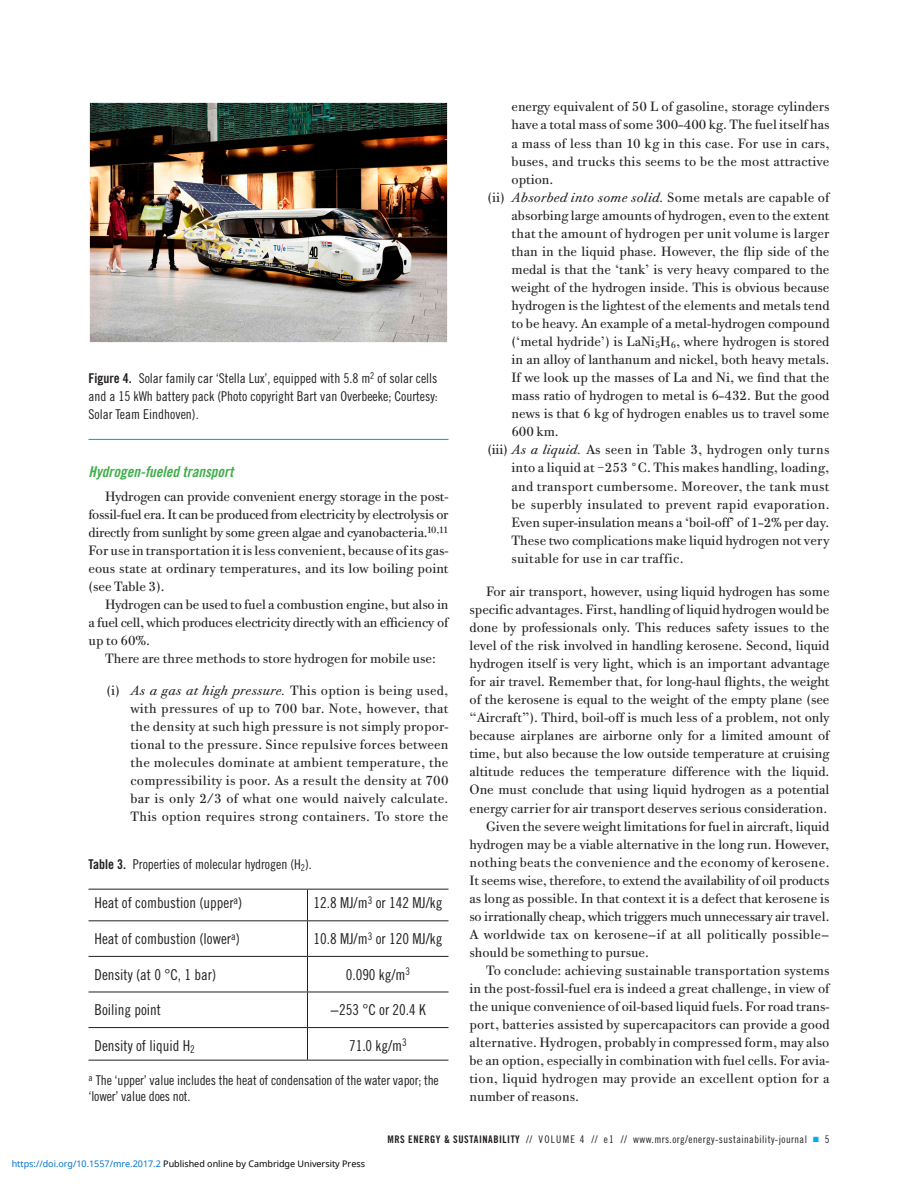
<style>
.page{position:relative;width:918px;height:1188px;background:#fff}
.page>*{position:absolute;margin:0;border:0;box-sizing:border-box;transform-origin:0 0}
.tbody{font:15px "Trade Gothic LT Std Cn 18";color:#231f20}
.section-b{font:15px "Trade Gothic LT Std Bd Cn 20 Obl";color:#40ae49}
.number-list1{font:13.5px/18px "Bodoni Twe ITC";letter-spacing:.01em;color:#231f20;text-align:justify}
.text_flush{font:13.5px/18px "Bodoni Twe ITC";color:#231f20;text-align:justify}
.text{font:13.5px/18px "Bodoni Twe ITC";color:#231f20;text-align:justify}
.figure-caption{font:13.5px/18px "Trade Gothic LT Std Cn 18";color:#231f20;text-align:justify}
.table-footnote{font:13.5px/16.5px "Trade Gothic LT Std Cn 18";letter-spacing:-.01em;color:#231f20}
.table-caption{font:13.5px "Trade Gothic LT Std Cn 18";color:#231f20}
.t1{font:10.5px "Trade Gothic LT Std Cn 18";letter-spacing:.04em;color:#231f20}
.t2{font:9px "Noto Sans";color:#000}
.s1{font-family:"Trade Gothic LT Std Bd Cn 20"}
.s2{font-style:italic}
.s3{color:#0172cf}
.s4{color:#00aeef}
</style>
<div class="page">
<hr style="left:88px;top:439px;width:360px;height:1px;background:#00aeef">
<img style="left:89px;top:102px;width:359px;height:240px">
<hr style="left:307px;top:890px;width:1px;height:30px;background:#231f20">
<hr style="left:88px;top:920px;width:220px;height:1px;background:#231f20">
<hr style="left:308px;top:920px;width:140px;height:1px;background:#231f20">
<hr style="left:307px;top:921px;width:1px;height:35px;background:#231f20">
<hr style="left:88px;top:956px;width:220px;height:1px;background:#231f20">
<hr style="left:308px;top:956px;width:140px;height:1px;background:#231f20">
<hr style="left:307px;top:957px;width:1px;height:35px;background:#231f20">
<hr style="left:88px;top:992px;width:220px;height:1px;background:#231f20">
<hr style="left:308px;top:992px;width:140px;height:1px;background:#231f20">
<hr style="left:307px;top:992px;width:1px;height:35px;background:#231f20">
<hr style="left:88px;top:1027px;width:220px;height:1px;background:#231f20">
<hr style="left:308px;top:1027px;width:140px;height:1px;background:#231f20">
<hr style="left:307px;top:1028px;width:1px;height:32px;background:#231f20">
<hr style="left:88px;top:1060px;width:220px;height:1px;background:#231f20">
<hr style="left:308px;top:1060px;width:140px;height:1px;background:#231f20">
<hr style="left:88px;top:889px;width:220px;height:1px;background:#231f20">
<hr style="left:308px;top:889px;width:140px;height:1px;background:#231f20">
<p class="figure-caption" style="left:88px;top:369px;width:351px"><span class="s1">Figure 4.</span> Solar family car ‘Stella Lux’, equipped with 5.8 m<sup>2</sup> of solar cells and a 15 kWh battery pack (Photo copyright Bart van Overbeeke; Courtesy:<br>Solar Team Eindhoven).</p>
<p class="section-b" style="left:88px;top:463px;width:146px">Hydrogen-fueled transport</p>
<p class="text_flush" style="left:88px;top:487px;width:362px;text-indent:16px">Hydrogen can provide convenient energy storage in the post&shy;fossil-fuel era. It can be produced from electricity by electrolysis or directly from sunlight by some green algae and cyanobacteria.<sup>10,11<br></sup>For use in transportation it is less convenient, because of its gas&shy;eous state at ordinary temperatures, and its low boiling point (see Table 3).</p>
<p class="text" style="left:88px;top:595px;width:362px;text-indent:16px">Hydrogen can be used to fuel a combustion engine, but also in a fuel cell, which produces electricity directly with an efficiency of up to 60%.</p>
<p class="text" style="left:105px;top:649px;width:332px">There are three methods to store hydrogen for mobile use:</p>
<p class="number-list1" style="left:130px;top:681px;width:320px;text-indent:-24px">(i) <span class="s2">As a gas at high pressure.</span> This option is being used, with pressures of up to 700 bar. Note, however, that the density at such high pressure is not simply propor&shy;tional to the pressure. Since repulsive forces between the molecules dominate at ambient temperature, the compressibility is poor. As a result the density at 700 bar is only 2/3 of what one would naively calculate.<br>This option requires strong containers. To store the</p>
<p class="table-caption" style="left:88px;top:856px;width:225px"><span class="s1">Table 3.</span> Properties of molecular hydrogen (H<sub>2</sub>).</p>
<p class="tbody" style="left:94px;top:894px;width:149px">Heat of combustion (upper<sup>a</sup>)</p>
<p class="tbody" style="left:314px;top:894px;width:130px">12.8 MJ/m<sup>3</sup> or 142 MJ/kg</p>
<p class="tbody" style="left:94px;top:930px;width:147px">Heat of combustion (lower<sup>a</sup>)</p>
<p class="tbody" style="left:314px;top:930px;width:130px">10.8 MJ/m<sup>3</sup> or 120 MJ/kg</p>
<p class="tbody" style="left:94px;top:965px;width:123px">Density (at 0 °C, 1 bar)</p>
<p class="tbody" style="left:346px;top:965px;width:66px">0.090 kg/m<sup>3</sup></p>
<p class="tbody" style="left:94px;top:1001px;width:68px">Boiling point</p>
<p class="tbody" style="left:330px;top:1001px;width:97px">−253 °C or 20.4 K</p>
<p class="tbody" style="left:94px;top:1037px;width:102px">Density of liquid H<sub>2</sub></p>
<p class="tbody" style="left:349px;top:1037px;width:59px">71.0 kg/m<sup>3</sup></p>
<p class="table-footnote" style="left:88px;top:1072px;width:352px"><sup>a</sup> The ‘upper’ value includes the heat of condensation of the water vapor; the ‘lower’ value does not.</p>
<p class="number-list1" style="left:512px;top:98px;width:320px">energy equivalent of 50 L of gasoline, storage cylinders have a total mass of some 300–400 kg. The fuel itself has a mass of less than 10 kg in this case. For use in cars, buses, and trucks this seems to be the most attractive option.</p>
<p class="number-list1" style="left:512px;top:188px;width:320px;text-indent:-24px">(ii) <span class="s2">Absorbed into some solid.</span> Some metals are capable of absorbing large amounts of hydrogen, even to the extent that the amount of hydrogen per unit volume is larger than in the liquid phase. However, the flip side of the medal is that the ‘tank’ is very heavy compared to the weight of the hydrogen inside. This is obvious because hydrogen is the lightest of the elements and metals tend to be heavy. An example of a metal-hydrogen compound (‘metal hydride’) is LaNi<sub>5</sub>H<sub>6</sub>, where hydrogen is stored in an alloy of lanthanum and nickel, both heavy metals.<br>If we look up the masses of La and Ni, we find that the mass ratio of hydrogen to metal is 6–432. But the good news is that 6 kg of hydrogen enables us to travel some 600 km.</p>
<p class="number-list1" style="left:512px;top:441px;width:320px;text-indent:-24px">(iii) <span class="s2">As a liquid.</span> As seen in Table 3, hydrogen only turns into a liquid at −253 °C. This makes handling, loading, and transport cumbersome. Moreover, the tank must be superbly insulated to prevent rapid evaporation.<br>Even super-insulation means a ‘boil-off’ of 1–2% per day.<br>These two complications make liquid hydrogen not very suitable for use in car traffic.</p>
<p class="text_flush" style="left:470px;top:582px;width:362px;text-indent:16px">For air transport, however, using liquid hydrogen has some specific advantages. First, handling of liquid hydrogen would be done by professionals only. This reduces safety issues to the level of the risk involved in handling kerosene. Second, liquid hydrogen itself is very light, which is an important advantage for air travel. Remember that, for long-haul flights, the weight of the kerosene is equal to the weight of the empty plane (see “Aircraft”). Third, boil-off is much less of a problem, not only because airplanes are airborne only for a limited amount of time, but also because the low outside temperature at cruising altitude reduces the temperature difference with the liquid.<br>One must conclude that using liquid hydrogen as a potential energy carrier for air transport deserves serious consideration.</p>
<p class="text" style="left:470px;top:817px;width:362px;text-indent:16px">Given the severe weight limitations for fuel in aircraft, liquid hydrogen may be a viable alternative in the long run. However, nothing beats the convenience and the economy of kerosene.<br>It seems wise, therefore, to extend the availability of oil products as long as possible. In that context it is a defect that kerosene is so irrationally cheap, which triggers much unnecessary air travel.<br>A worldwide tax on kerosene—if at all politically possible— should be something to pursue.</p>
<p class="text" style="left:470px;top:961px;width:362px;text-indent:16px">To conclude: achieving sustainable transportation systems in the post-fossil-fuel era is indeed a great challenge, in view of the unique convenience of oil-based liquid fuels. For road trans&shy;port, batteries assisted by supercapacitors can provide a good alternative. Hydrogen, probably in compressed form, may also be an option, especially in combination with fuel cells. For avia&shy;tion, liquid hydrogen may provide an excellent option for a number of reasons.</p>
<p class="t2" style="left:12px;top:1157px;width:355px"><span class="s3">https://doi.org/10.1557/mre.2017.2</span> Published online by Cambridge University Press</p>
<p class="t1" style="left:388px;top:1133px;width:443px"><span class="s1">MRS ENERGY &amp; SUSTAINABILITY</span> // VOLUME 4 // e1 // www.mrs.org/energy-sustainability-journal <span class="s4">■</span> 5</p>
</div>
